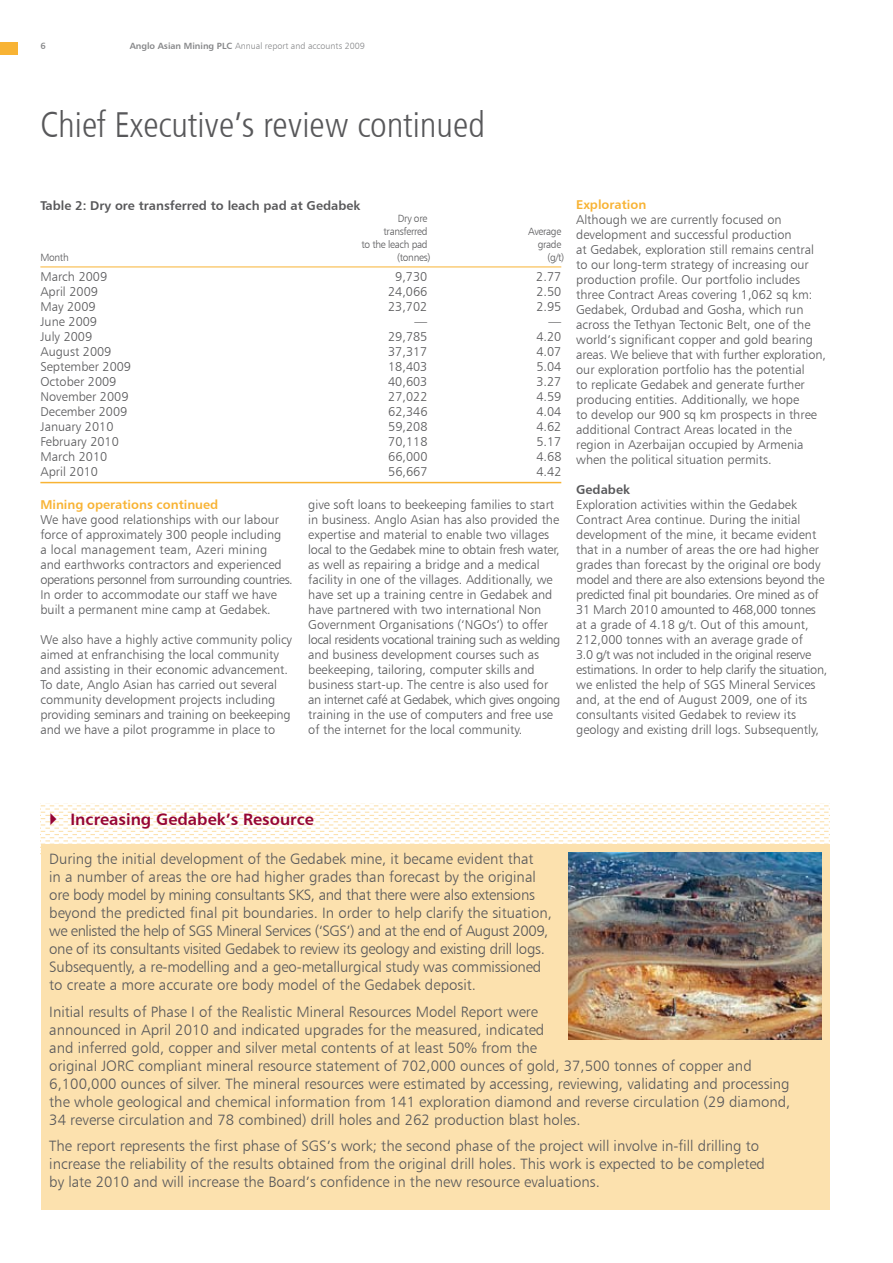
<style>
.page{position:relative;width:893px;height:1263px;background:#fff}
.page>*{position:absolute;margin:0;border:0;box-sizing:border-box;transform-origin:0 0}
.t1{font:36px "Humanist 777 BT Light Condensed B";color:#58585a}
.t2{font:16.5px "Humanist 777 BT Bold B";color:#950535}
.t3{font:15px/18px "Humanist 777 BT Light B";color:#58585a}
.t4{font:12.75px/15px "Humanist 777 BT Light B";color:#58585a}
.t5{font:12.75px "Humanist 777 BT Bold B";color:#58585a}
.t6{font:12.75px "Humanist 777 BT Bold B";color:#f8b334}
.t7{font:10.5px/12.8px "Humanist 777 BT Light B";letter-spacing:-.03em;color:#58585a;text-align:right}
.t8{font:9px "Humanist 777 BT Light B";color:#87888a}
.t9{font:9px "Humanist 777 BT Bold B";color:#87888a}
.s1{font-family:"Humanist 777 BT Bold B"}
</style>
<div class="page">
<div style="left:0;top:43px;width:17px;height:12px;background:#f8b334"></div>
<div style="left:41px;top:844px;width:788px;height:366px;background:#fce1ae"></div>
<img style="left:568px;top:857px;width:253px;height:183px">
<hr style="left:40px;top:267px;width:521px;height:1px;background:#f8b334">
<hr style="left:40px;top:482px;width:521px;height:1px;background:#f8b334">
<svg style="left:41px;top:805px;width:788px;height:52px"></svg>
<p class="t9" style="left:40px;top:41px;width:7px">6</p>
<p class="t8" style="left:130px;top:41px;width:237px"><span class="s1">Anglo Asian Mining PLC</span> Annual report and accounts 2009</p>
<h1 class="t1" style="left:40px;top:102px;width:446px">Chief Executive’s review continued</h1>
<p class="t5" style="left:40px;top:197px;width:321px">Table 2: Dry ore transferred to leach pad at Gedabek</p>
<p class="t7" style="left:383px;top:212px;width:46px">Dry ore transferred</p>
<p class="t7" style="left:528px;top:225px;width:35px">Average</p>
<p class="t7" style="left:361px;top:238px;width:68px">to the leach pad</p>
<p class="t7" style="left:538px;top:238px;width:25px">grade</p>
<p class="t7" style="left:40px;top:250px;width:30px">Month</p>
<p class="t7" style="left:397px;top:250px;width:35px">(tonnes)</p>
<p class="t7" style="left:547px;top:250px;width:18px">(g/t)</p>
<p class="t4" style="left:40px;top:269px;width:68px">March 2009</p>
<p class="t4" style="left:395px;top:269px;width:34px">9,730</p>
<p class="t4" style="left:536px;top:269px;width:26px">2.77</p>
<p class="t4" style="left:40px;top:284px;width:59px">April 2009</p>
<p class="t4" style="left:388px;top:284px;width:41px">24,066</p>
<p class="t4" style="left:536px;top:284px;width:26px">2.50</p>
<p class="t4" style="left:40px;top:299px;width:57px">May 2009</p>
<p class="t4" style="left:388px;top:299px;width:41px">23,702</p>
<p class="t4" style="left:536px;top:299px;width:26px">2.95</p>
<p class="t4" style="left:40px;top:314px;width:58px">June 2009</p>
<p class="t4" style="left:415px;top:314px;width:14px">—</p>
<p class="t4" style="left:549px;top:314px;width:14px">—</p>
<p class="t4" style="left:40px;top:329px;width:53px">July 2009</p>
<p class="t4" style="left:388px;top:329px;width:41px">29,785</p>
<p class="t4" style="left:536px;top:329px;width:26px">4.20</p>
<p class="t4" style="left:40px;top:344px;width:72px">August 2009</p>
<p class="t4" style="left:388px;top:344px;width:41px">37,317</p>
<p class="t4" style="left:536px;top:344px;width:26px">4.07</p>
<p class="t4" style="left:40px;top:359px;width:92px">September 2009</p>
<p class="t4" style="left:388px;top:359px;width:41px">18,403</p>
<p class="t4" style="left:536px;top:359px;width:26px">5.04</p>
<p class="t4" style="left:40px;top:374px;width:77px">October 2009</p>
<p class="t4" style="left:388px;top:374px;width:41px">40,603</p>
<p class="t4" style="left:536px;top:374px;width:26px">3.27</p>
<p class="t4" style="left:40px;top:389px;width:90px">November 2009</p>
<p class="t4" style="left:388px;top:389px;width:41px">27,022</p>
<p class="t4" style="left:536px;top:389px;width:26px">4.59</p>
<p class="t4" style="left:41px;top:404px;width:88px">December 2009</p>
<p class="t4" style="left:388px;top:404px;width:41px">62,346</p>
<p class="t4" style="left:536px;top:404px;width:26px">4.04</p>
<p class="t4" style="left:41px;top:419px;width:74px">January 2010</p>
<p class="t4" style="left:388px;top:419px;width:41px">59,208</p>
<p class="t4" style="left:536px;top:419px;width:26px">4.62</p>
<p class="t4" style="left:41px;top:434px;width:80px">February 2010</p>
<p class="t4" style="left:388px;top:434px;width:41px">70,118</p>
<p class="t4" style="left:536px;top:434px;width:26px">5.17</p>
<p class="t4" style="left:41px;top:449px;width:68px">March 2010</p>
<p class="t4" style="left:388px;top:449px;width:41px">66,000</p>
<p class="t4" style="left:536px;top:449px;width:26px">4.68</p>
<p class="t4" style="left:41px;top:464px;width:59px">April 2010</p>
<p class="t4" style="left:388px;top:464px;width:41px">56,667</p>
<p class="t4" style="left:536px;top:464px;width:26px">4.42</p>
<p class="t6" style="left:40px;top:497px;width:179px">Mining operations continued</p>
<p class="t4" style="left:40px;top:512px;width:254px">We have good relationships with our labour force of approximately 300 people including<br>a local management team, Azeri mining<br>and earthworks contractors and experienced operations personnel from surrounding countries.<br>In order to accommodate our staff we have built a permanent mine camp at Gedabek.</p>
<p class="t4" style="left:40px;top:632px;width:253px">We also have a highly active community policy aimed at enfranchising the local community and assisting in their economic advancement.<br>To date, Anglo Asian has carried out several community development projects including providing seminars and training on beekeeping and we have a pilot programme in place to</p>
<p class="t4" style="left:308px;top:497px;width:254px">give soft loans to beekeeping families to start in business. Anglo Asian has also provided the expertise and material to enable two villages local to the Gedabek mine to obtain fresh water, as well as repairing a bridge and a medical facility in one of the villages. Additionally, we have set up a training centre in Gedabek and have partnered with two international Non Government Organisations (‘NGOs’) to offer local residents vocational training such as welding and business development courses such as beekeeping, tailoring, computer skills and business start-up. The centre is also used for an internet café at Gedabek, which gives ongoing training in the use of computers and free use of the internet for the local community.</p>
<p class="t6" style="left:576px;top:197px;width:72px">Exploration</p>
<p class="t4" style="left:576px;top:212px;width:251px">Although we are currently focused on development and successful production<br>at Gedabek, exploration still remains central to our long-term strategy of increasing our production profile. Our portfolio includes three Contract Areas covering 1,062 sq km:<br>Gedabek, Ordubad and Gosha, which run across the Tethyan Tectonic Belt, one of the world’s significant copper and gold bearing areas. We believe that with further exploration, our exploration portfolio has the potential<br>to replicate Gedabek and generate further producing entities. Additionally, we hope<br>to develop our 900 sq km prospects in three additional Contract Areas located in the region in Azerbaijan occupied by Armenia when the political situation permits.</p>
<p class="t5" style="left:576px;top:482px;width:55px">Gedabek</p>
<p class="t4" style="left:576px;top:497px;width:253px">Exploration activities within the Gedabek Contract Area continue. During the initial development of the mine, it became evident that in a number of areas the ore had higher grades than forecast by the original ore body model and there are also extensions beyond the predicted final pit boundaries. Ore mined as of 31 March 2010 amounted to 468,000 tonnes at a grade of 4.18 g/t. Out of this amount, 212,000 tonnes with an average grade of<br>3.0 g/t was not included in the original reserve estimations. In order to help clarify the situation, we enlisted the help of SGS Mineral Services and, at the end of August 2009, one of its consultants visited Gedabek to review its geology and existing drill logs. Subsequently,</p>
<p class="t2" style="left:71px;top:809px;width:245px">Increasing Gedabek’s Resource</p>
<p class="t3" style="left:49px;top:849px;width:504px">During the initial development of the Gedabek mine, it became evident that<br>in a number of areas the ore had higher grades than forecast by the original ore body model by mining consultants SKS, and that there were also extensions beyond the predicted final pit boundaries. In order to help clarify the situation, we enlisted the help of SGS Mineral Services (‘SGS’) and at the end of August 2009, one of its consultants visited Gedabek to review its geology and existing drill logs.<br>Subsequently, a re-modelling and a geo-metallurgical study was commissioned to create a more accurate ore body model of the Gedabek deposit.</p>
<p class="t3" style="left:49px;top:1002px;width:743px">Initial results of Phase I of the Realistic Mineral Resources Model Report were<br>announced in April 2010 and indicated upgrades for the measured, indicated<br>and inferred gold, copper and silver metal contents of at least 50% from the<br>original JORC compliant mineral resource statement of 702,000 ounces of gold, 37,500 tonnes of copper and 6,100,000 ounces of silver. The mineral resources were estimated by accessing, reviewing, validating and processing the whole geological and chemical information from 141 exploration diamond and reverse circulation (29 diamond, 34 reverse circulation and 78 combined) drill holes and 262 production blast holes.</p>
<p class="t3" style="left:49px;top:1136px;width:717px">The report represents the first phase of SGS’s work; the second phase of the project will involve in-fill drilling to increase the reliability of the results obtained from the original drill holes. This work is expected to be completed by late 2010 and will increase the Board’s confidence in the new resource evaluations.</p>
</div>
